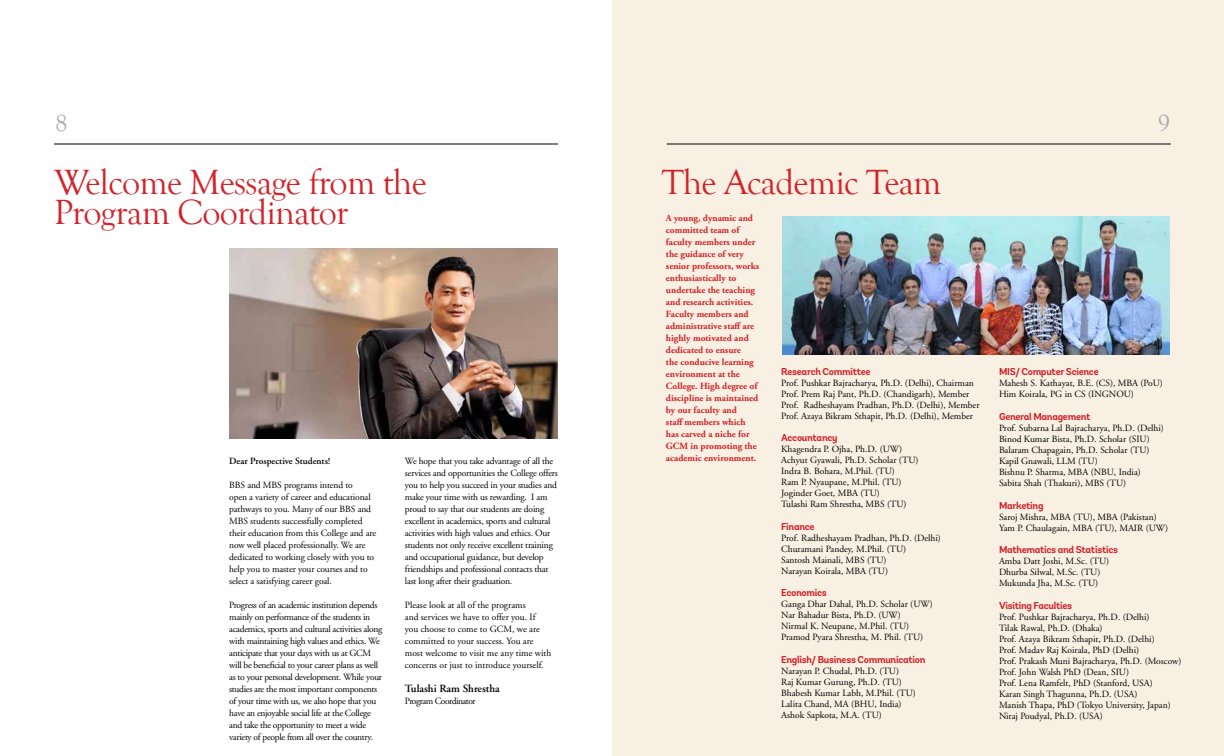
<style>
.page{position:relative;width:1224px;height:756px;background:#fff}
.page>*{position:absolute;margin:0;border:0;box-sizing:border-box;transform-origin:0 0}
.t1{font:36px/30px "Goudy Old Style T";letter-spacing:-.02em;color:#d2232a}
.t2{font:24px "Goudy Old Style T";color:#a7a9ac}
.t3{font:600 11px "Adobe Garamond";color:#000}
.t4{font:700 10px "Andes";letter-spacing:-.03em;color:#d2232a}
.t5{font:9.5px/11px "Adobe Garamond";letter-spacing:-.01em;color:#000}
.t6{font:9.5px/12px "Adobe Garamond";letter-spacing:-.03em;color:#000}
.t7{font:700 9.5px/12px "Adobe Garamond Pro";color:#d2232a}
.t8{font:600 9.5px "Adobe Garamond";color:#000}
.t9{font:9.5px "Adobe Garamond";letter-spacing:-.05em;color:#000}
</style>
<div class="page">
<hr style="left:54px;top:144px;width:504px;height:1px;background:#000">
<div style="left:612px;top:0;width:612px;height:756px;background:#f8f0e2"></div>
<img style="left:229px;top:248px;width:329px;height:190px">
<hr style="left:667px;top:144px;width:504px;height:1px;background:#000">
<img style="left:782px;top:216px;width:388px;height:139px">
<h2 class="t2" style="left:55px;top:110px;width:14px">8</h2>
<h1 class="t1" style="left:54px;top:168px;width:374px">Welcome Message from the<br>Program Coordinator</h1>
<p class="t8" style="left:229px;top:456px;width:103px">Dear Prospective Students!</p>
<p class="t5" style="left:229px;top:479px;width:148px;line-height:12px">BBS and MBS programs intend to<br>open a variety of career and educational pathways to you. Many of our BBS and MBS students successfully completed their education from this College and are now well placed professionally. We are dedicated to working closely with you to help you to master your courses and to select a satisfying career goal.</p>
<p class="t6" style="left:229px;top:599px;width:155px">Progress of an academic institution depends mainly on performance of the students in academics, sports and cultural activities along with maintaining high values and ethics. We anticipate that your days with us at GCM will be beneficial to your career plans as well as to your personal development. While your studies are the most important components of your time with us, we also hope that you have an enjoyable social life at the College and take the opportunity to meet a wide variety of people from all over the country.</p>
<p class="t5" style="left:405px;top:455px;width:155px;line-height:12px">We hope that you take advantage of all the services and opportunities the College offers you to help you succeed in your studies and make your time with us rewarding. I am proud to say that our students are doing excellent in academics, sports and cultural activities with high values and ethics. Our students not only receive excellent training and occupational guidance, but develop friendships and professional contacts that last long after their graduation.</p>
<p class="t5" style="left:405px;top:599px;width:148px;line-height:12px">Please look at all of the programs<br>and services we have to offer you. If you choose to come to GCM, we are committed to your success. You are most welcome to visit me any time with concerns or just to introduce yourself.</p>
<p class="t3" style="left:405px;top:683px;width:96px">Tulashi Ram Shrestha</p>
<p class="t9" style="left:405px;top:696px;width:72px">Program Coordinator</p>
<h1 class="t1" style="left:662px;top:168px;width:281px">The Academic Team</h1>
<p class="t7" style="left:666px;top:212px;width:95px">A young, dynamic and committed team of faculty members under the guidance of very senior professors, works enthusiastically to undertake the teaching and research activities.<br>Faculty members and administrative staff are highly motivated and dedicated to ensure<br>the conducive learning environment at the<br>College. High degree of discipline is maintained by our faculty and<br>staff members which has carved a niche for<br>GCM in promoting the academic environment.</p>
<p class="t4" style="left:781px;top:365px;width:91px">Research Committee</p>
<p class="t5" style="left:781px;top:377px;width:200px">Prof. Pushkar Bajracharya, Ph.D. (Delhi), Chairman Prof. Prem Raj Pant, Ph.D. (Chandigarh), Member Prof. Radheshayam Pradhan, Ph.D. (Delhi), Member Prof. Azaya Bikram Sthapit, Ph.D. (Delhi), Member</p>
<p class="t4" style="left:781px;top:431px;width:58px">Accountancy</p>
<p class="t5" style="left:781px;top:443px;width:139px">Khagendra P. Ojha, Ph.D. (UW)<br>Achyut Gyawali, Ph.D. Scholar (TU)<br>Indra B. Bohara, M.Phil. (TU)<br>Ram P. Nyaupane, M.Phil. (TU)<br>Joginder Goet, MBA (TU)<br>Tulashi Ram Shrestha, MBS (TU)</p>
<p class="t4" style="left:781px;top:520px;width:35px">Finance</p>
<p class="t5" style="left:781px;top:532px;width:161px">Prof. Radheshayam Pradhan, Ph.D. (Delhi)<br>Churamani Pandey, M.Phil. (TU)<br>Santosh Mainali, MBS (TU)<br>Narayan Koirala, MBA (TU)</p>
<p class="t4" style="left:781px;top:586px;width:47px">Economics</p>
<p class="t5" style="left:781px;top:598px;width:153px">Ganga Dhar Dahal, Ph.D. Scholar (UW)<br>Nar Bahadur Bista, Ph.D. (UW)<br>Nirmal K. Neupane, M.Phil. (TU)<br>Pramod Pyara Shrestha, M. Phil. (TU)</p>
<p class="t4" style="left:781px;top:653px;width:146px">English/ Business Communication</p>
<p class="t5" style="left:781px;top:665px;width:136px">Narayan P. Chudal, Ph.D. (TU)<br>Raj Kumar Gurung, Ph.D. (TU)<br>Bhabesh Kumar Labh, M.Phil. (TU)<br>Lalita Chand, MA (BHU, India)<br>Ashok Sapkota, M.A. (TU)</p>
<h2 class="t2" style="left:1158px;top:110px;width:13px">9</h2>
<p class="t4" style="left:999px;top:365px;width:101px">Mis/ Computer Science</p>
<p class="t5" style="left:999px;top:377px;width:166px">Mahesh S. Kathayat, B.E. (CS), MBA (PoU)<br>Him Koirala, PG in CS (INGNOU)</p>
<p class="t4" style="left:999px;top:410px;width:93px">General Management</p>
<p class="t5" style="left:999px;top:422px;width:166px">Prof. Subarna Lal Bajracharya, Ph.D. (Delhi)<br>Binod Kumar Bista, Ph.D. Scholar (SIU)<br>Balaram Chapagain, Ph.D. Scholar (TU)<br>Kapil Gnawali, LLM (TU)<br>Bishnu P. Sharma, MBA (NBU, India)<br>Sabita Shah (Thakuri), MBS (TU)</p>
<p class="t4" style="left:999px;top:499px;width:46px">Marketing</p>
<p class="t5" style="left:999px;top:511px;width:171px">Saroj Mishra, MBA (TU), MBA (Pakistan)<br>Yam P. Chaulagain, MBA (TU), MAIR (UW)</p>
<p class="t4" style="left:999px;top:543px;width:121px">Mathematics and Statistics</p>
<p class="t5" style="left:999px;top:555px;width:112px">Amba Datt Joshi, M.Sc. (TU)<br>Dhurba Silwal, M.Sc. (TU)<br>Mukunda Jha, M.Sc. (TU)</p>
<p class="t4" style="left:999px;top:599px;width:75px">Visiting Faculties</p>
<p class="t5" style="left:999px;top:611px;width:184px">Prof. Pushkar Bajracharya, Ph.D. (Delhi)<br>Tilak Rawal, Ph.D. (Dhaka)<br>Prof. Azaya Bikram Sthapit, Ph.D. (Delhi)<br>Prof. Madav Raj Koirala, PhD (Delhi)<br>Prof. Prakash Muni Bajracharya, Ph.D. (Moscow)<br>Prof. John Walsh PhD (Dean, SIU)<br>Prof. Lena Ramfelt, PhD (Stanford, USA)<br>Karan Singh Thagunna, Ph.D. (USA)<br>Manish Thapa, PhD (Tokyo University, Japan)<br>Niraj Poudyal, Ph.D. (USA)</p>
</div>
